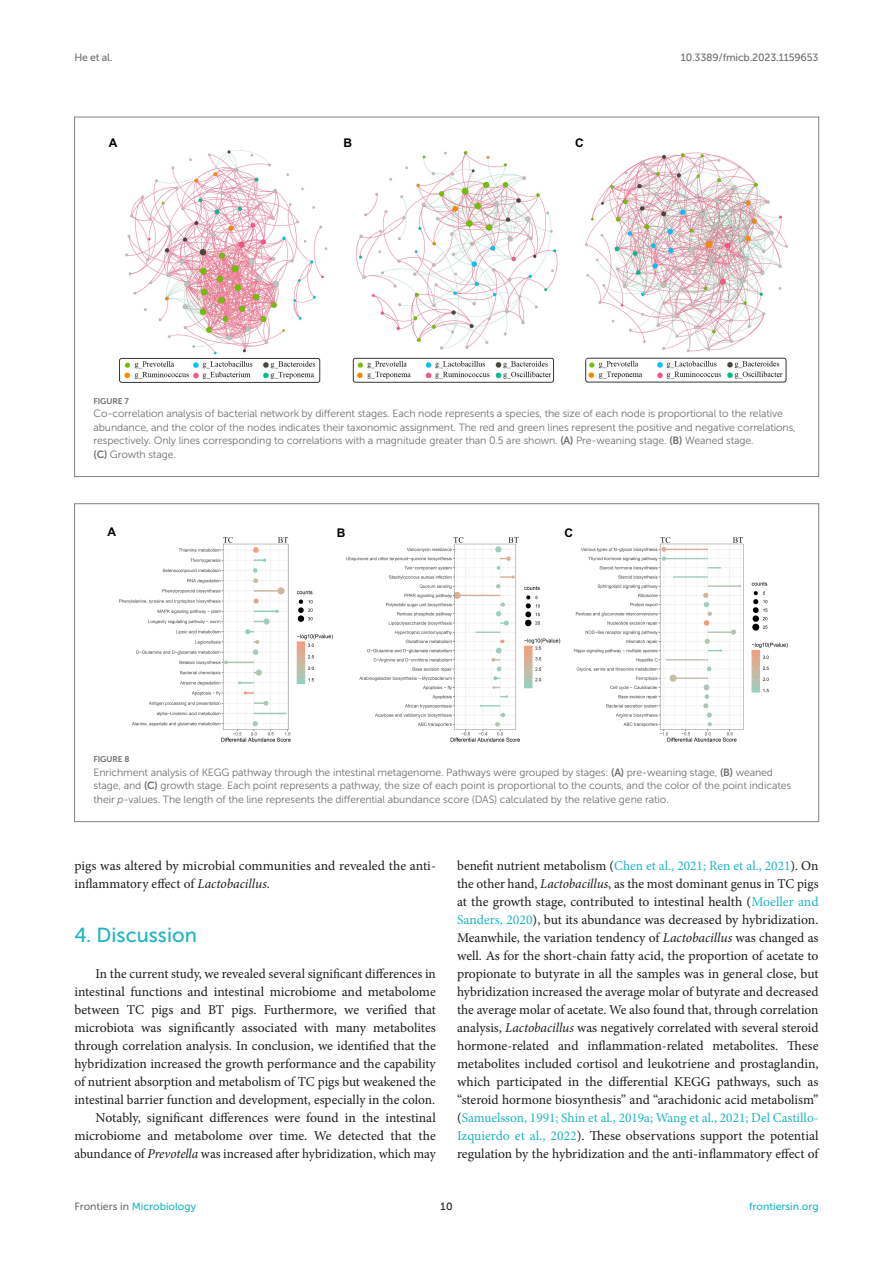
<style>
.page{position:relative;width:893px;height:1263px;background:#fff}
.page>*{position:absolute;margin:0;border:0;box-sizing:border-box;transform-origin:0 0}
.HEAD_1{font:20.25px "Museo Sans 500";color:#1db5c3}
.TEXT{font:13.5px/18px "Minion Pro";color:#1b1c1b;text-align:justify}
.TEXT_FLUSH{font:13.5px/18px "Minion Pro";color:#1b1c1b}
.t1{font:700 12px "Arial";color:#000}
.FIG_LEG{font:10.5px/13.5px "Museo Sans 300";letter-spacing:-.01em;color:#706f70}
.t2{font:10.5px "Museo Sans 500";color:#1db5c3}
.t3{font:10.5px "Museo Sans 500";letter-spacing:-.015em;color:#706f70}
.t4{font:10.5px "Museo Sans 500";color:#1b1c1b}
.FIG_HD{font:8.25px "Museo Sans 700";letter-spacing:-.01em;color:#706f70}
.s1{font-family:"Museo Sans 700"}
.s2{font-style:italic}
.s3{color:#1db5c3}
.s4{color:#706f70}
</style>
<div class="page">
<img style="left:119px;top:150px;width:669px;height:233px">
<img style="left:119px;top:537px;width:669px;height:205px">
<p class="t3" style="left:74px;top:51px;width:40px">He et al.</p>
<p class="t3" style="left:681px;top:51px;width:139px">10.3389/fmicb.2023.1159653</p>
<p class="t1" style="left:109px;top:134px;width:10px">A</p>
<p class="t1" style="left:343px;top:134px;width:10px">B</p>
<p class="t1" style="left:575px;top:134px;width:10px">C</p>
<p class="FIG_HD" style="left:94px;top:396px;width:37px">FIGURE 7</p>
<p class="FIG_LEG" style="left:94px;top:407px;width:704px">Co-correlation analysis of bacterial network by different stages. Each node represents a species, the size of each node is proportional to the relative abundance, and the color of the nodes indicates their taxonomic assignment. The red and green lines represent the positive and negative correlations, respectively. Only lines corresponding to correlations with a magnitude greater than 0.5 are shown. <span class="s1">(A)</span> Pre-weaning stage. <span class="s1">(B)</span> Weaned stage.<br><span class="s1">(C)</span> Growth stage.</p>
<p class="t1" style="left:108px;top:524px;width:10px">A</p>
<p class="t1" style="left:337px;top:524px;width:10px">B</p>
<p class="t1" style="left:565px;top:524px;width:10px">C</p>
<p class="FIG_HD" style="left:94px;top:755px;width:37px">FIGURE 8</p>
<p class="FIG_LEG" style="left:94px;top:765px;width:699px">Enrichment analysis of KEGG pathway through the intestinal metagenome. Pathways were grouped by stages: <span class="s1">(A)</span> pre-weaning stage, <span class="s1">(B)</span> weaned stage, and <span class="s1">(C)</span> growth stage. Each point represents a pathway, the size of each point is proportional to the counts, and the color of the point indicates their <span class="s2">p</span>-values. The length of the line represents the differential abundance score (DAS) calculated by the relative gene ratio.</p>
<p class="TEXT_FLUSH" style="left:74px;top:857px;width:363px">pigs was altered by microbial communities and revealed the anti&shy;inflammatory effect of <span class="s2">Lactobacillus</span>.</p>
<p class="HEAD_1" style="left:74px;top:924px;width:124px">4. Discussion</p>
<p class="TEXT_FLUSH" style="left:74px;top:965px;width:363px;text-align:justify;text-indent:21px">In the current study, we revealed several significant differences in intestinal functions and intestinal microbiome and metabolome between TC pigs and BT pigs. Furthermore, we verified that microbiota was significantly associated with many metabolites through correlation analysis. In conclusion, we identified that the hybridization increased the growth performance and the capability of nutrient absorption and metabolism of TC pigs but weakened the intestinal barrier function and development, especially in the colon.</p>
<p class="TEXT" style="left:74px;top:1109px;width:363px;text-indent:21px">Notably, significant differences were found in the intestinal microbiome and metabolome over time. We detected that the abundance of <span class="s2">Prevotella</span> was increased after hybridization, which may</p>
<p class="TEXT" style="left:457px;top:857px;width:363px">benefit nutrient metabolism (<span class="s3">Chen et al., 2021; Ren et al., 2021</span>). On the other hand, <span class="s2">Lactobacillus</span>, as the most dominant genus in TC pigs at the growth stage, contributed to intestinal health (<span class="s3">Moeller and Sanders, 2020</span>), but its abundance was decreased by hybridization.<br>Meanwhile, the variation tendency of <span class="s2">Lactobacillus</span> was changed as well. As for the short-chain fatty acid, the proportion of acetate to propionate to butyrate in all the samples was in general close, but hybridization increased the average molar of butyrate and decreased the average molar of acetate. We also found that, through correlation analysis, <span class="s2">Lactobacillus</span> was negatively correlated with several steroid hormone-related and inflammation-related metabolites. These metabolites included cortisol and leukotriene and prostaglandin, which participated in the differential KEGG pathways, such as “steroid hormone biosynthesis” and “arachidonic acid metabolism” (<span class="s3">Samuelsson, 1991; Shin et al., 2019a; Wang et al., 2021; Del Castillo-Izquierdo et al., 2022</span>). These observations support the potential regulation by the hybridization and the anti-inflammatory effect of</p>
<p class="t2" style="left:74px;top:1200px;width:123px"><span class="s4">Frontiers in</span> Microbiology</p>
<p class="t4" style="left:440px;top:1200px;width:14px">10</p>
<p class="t2" style="left:749px;top:1200px;width:71px">frontiersin.org</p>
</div>
